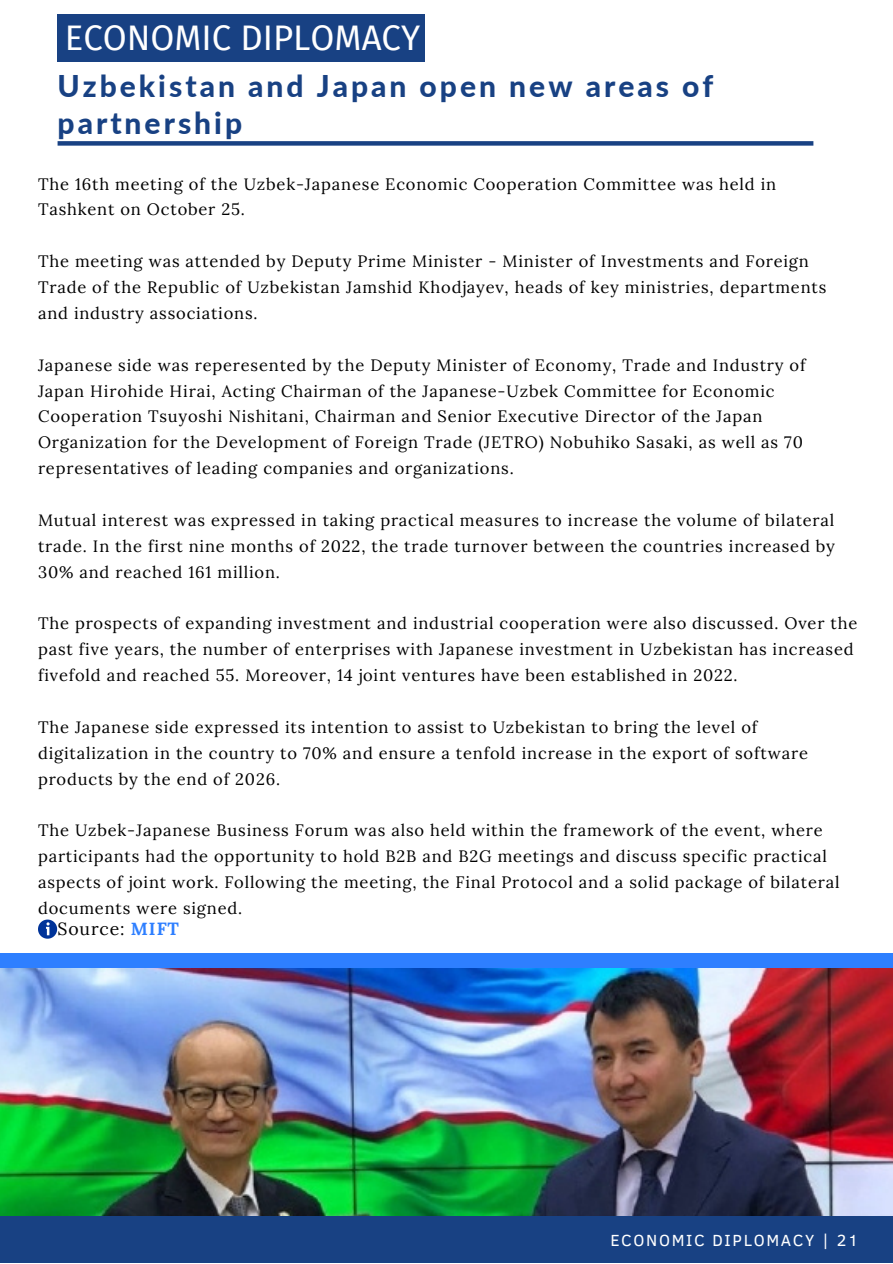
<style>
.page{position:relative;width:893px;height:1264px;background:#fff}
.page>*{position:absolute;margin:0;border:0;box-sizing:border-box;transform-origin:0 0}
.t1{font:34.65px "Fira Sans";color:#fff}
.t2{font:800 30px/37px "Lato";letter-spacing:.1em;color:#184183}
.t3{font:17.55px "Lora";letter-spacing:.05em;color:#000}
.t4{font:16.5px/25.8px "Lora";letter-spacing:.05em;color:#000}
.t5{font:16.5px "Clear Sans";letter-spacing:.1em;color:#fff}
.s1{font-weight:700;color:#2e7fff}
</style>
<div class="page">
<img style="left:0;top:967px;width:892px;height:249px">
<div style="left:0;top:1216px;width:892px;height:46px;background:#184183"></div>
<div style="left:0;top:953px;width:892px;height:14px;background:#2e7fff"></div>
<svg style="left:38px;top:919px;width:19px;height:19px"></svg>
<div style="left:58px;top:141px;width:755px;height:5px;background:#184183"></div>
<div style="left:58px;top:15px;width:367px;height:47px;background:#184183"></div>
<h1 class="t1" style="left:65px;top:18px;width:357px">ECONOMIC DIPLOMACY</h1>
<h2 class="t2" style="left:58px;top:67px;width:657px">Uzbekistan and Japan open new areas of partnership</h2>
<p class="t4" style="left:38px;top:171px;width:739px">The 16th meeting of the Uzbek-Japanese Economic Cooperation Committee was held in<br>Tashkent on October 25.</p>
<p class="t4" style="left:38px;top:248px;width:789px">The meeting was attended by Deputy Prime Minister - Minister of Investments and Foreign<br>Trade of the Republic of Uzbekistan Jamshid Khodjayev, heads of key ministries, departments and industry associations.</p>
<p class="t4" style="left:38px;top:352px;width:769px">Japanese side was reperesented by the Deputy Minister of Economy, Trade and Industry of Japan Hirohide Hirai, Acting Chairman of the Japanese-Uzbek Committee for Economic Cooperation Tsuyoshi Nishitani, Chairman and Senior Executive Director of the Japan Organization for the Development of Foreign Trade (JETRO) Nobuhiko Sasaki, as well as 70 representatives of leading companies and organizations.</p>
<p class="t4" style="left:38px;top:507px;width:798px;text-align:justify">Mutual interest was expressed in taking practical measures to increase the volume of bilateral trade. In the first nine months of 2022, the trade turnover between the countries increased by 30% and reached 161 million.</p>
<p class="t4" style="left:38px;top:610px;width:820px">The prospects of expanding investment and industrial cooperation were also discussed. Over the past five years, the number of enterprises with Japanese investment in Uzbekistan has increased fivefold and reached 55. Moreover, 14 joint ventures have been established in 2022.</p>
<p class="t4" style="left:38px;top:714px;width:771px">The Japanese side expressed its intention to assist to Uzbekistan to bring the level of digitalization in the country to 70% and ensure a tenfold increase in the export of software products by the end of 2026.</p>
<p class="t4" style="left:38px;top:817px;width:803px">The Uzbek-Japanese Business Forum was also held within the framework of the event, where participants had the opportunity to hold B2B and B2G meetings and discuss specific practical aspects of joint work. Following the meeting, the Final Protocol and a solid package of bilateral documents were signed.</p>
<p class="t3" style="left:58px;top:917px;width:123px">Source: <span class="s1">MIFT</span></p>
<p class="t5" style="left:610px;top:1228px;width:249px">ECONOMIC DIPLOMACY | 21</p>
</div>
